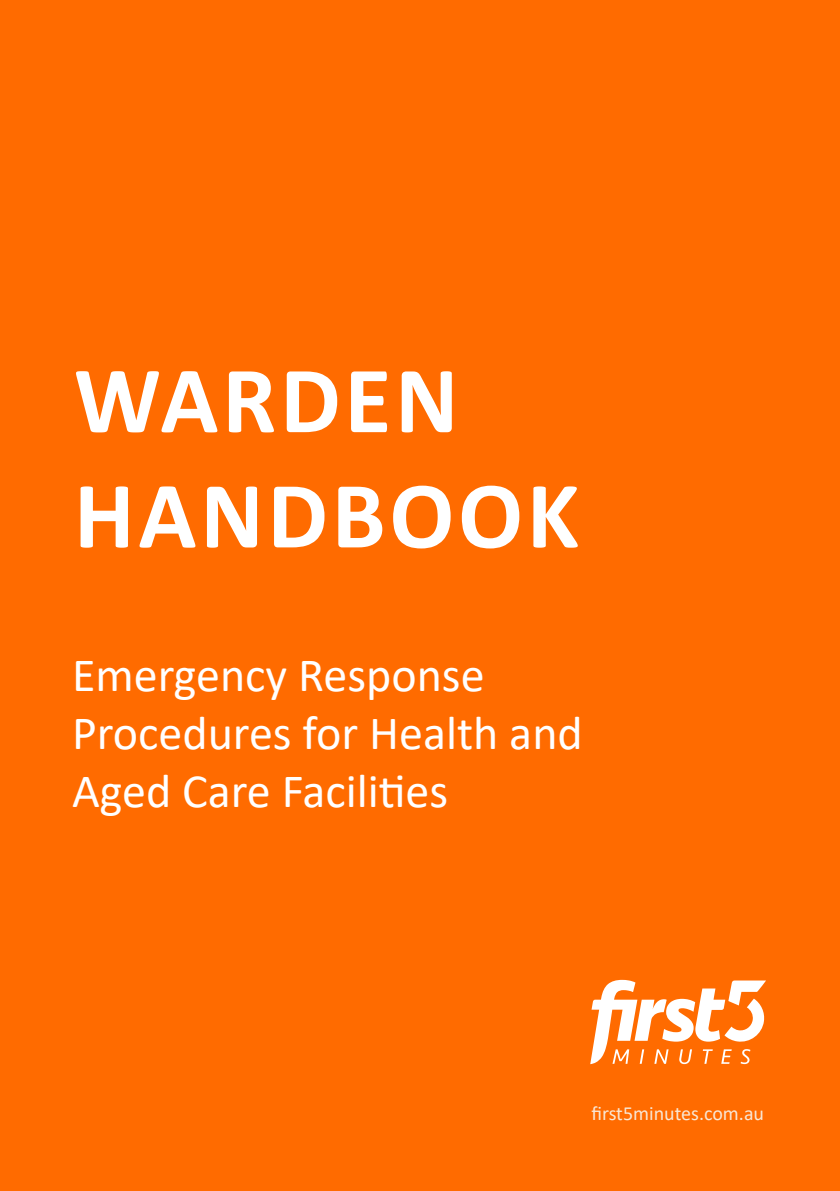
<style>
.page{position:relative;width:840px;height:1191px;background:#fff}
.page>*{position:absolute;margin:0;border:0;box-sizing:border-box;transform-origin:0 0}
.t1{font:700 96px "Calibri";letter-spacing:.04em;color:#fff}
.t2{font:48px "Calibri";color:#fff}
.t3{font:20px "Calibri";color:#f9e7d5}
</style>
<div class="page">
<div style="left:0;top:0;width:839px;height:1191px;background:#ff6b00"></div>
<svg style="left:590px;top:979px;width:175px;height:85px"></svg>
<p class="t1" style="left:74px;top:332px;width:386px">WARDEN</p>
<p class="t1" style="left:74px;top:447px;width:506px">HANDBOOK</p>
<p class="t2" style="left:72px;top:642px;width:414px">Emergency Response</p>
<p class="t2" style="left:72px;top:700px;width:512px">Procedures for Health and</p>
<p class="t2" style="left:72px;top:757px;width:377px">Aged Care Facilities</p>
<p class="t3" style="left:591px;top:1099px;width:174px">first5minutes.com.au</p>
</div>
